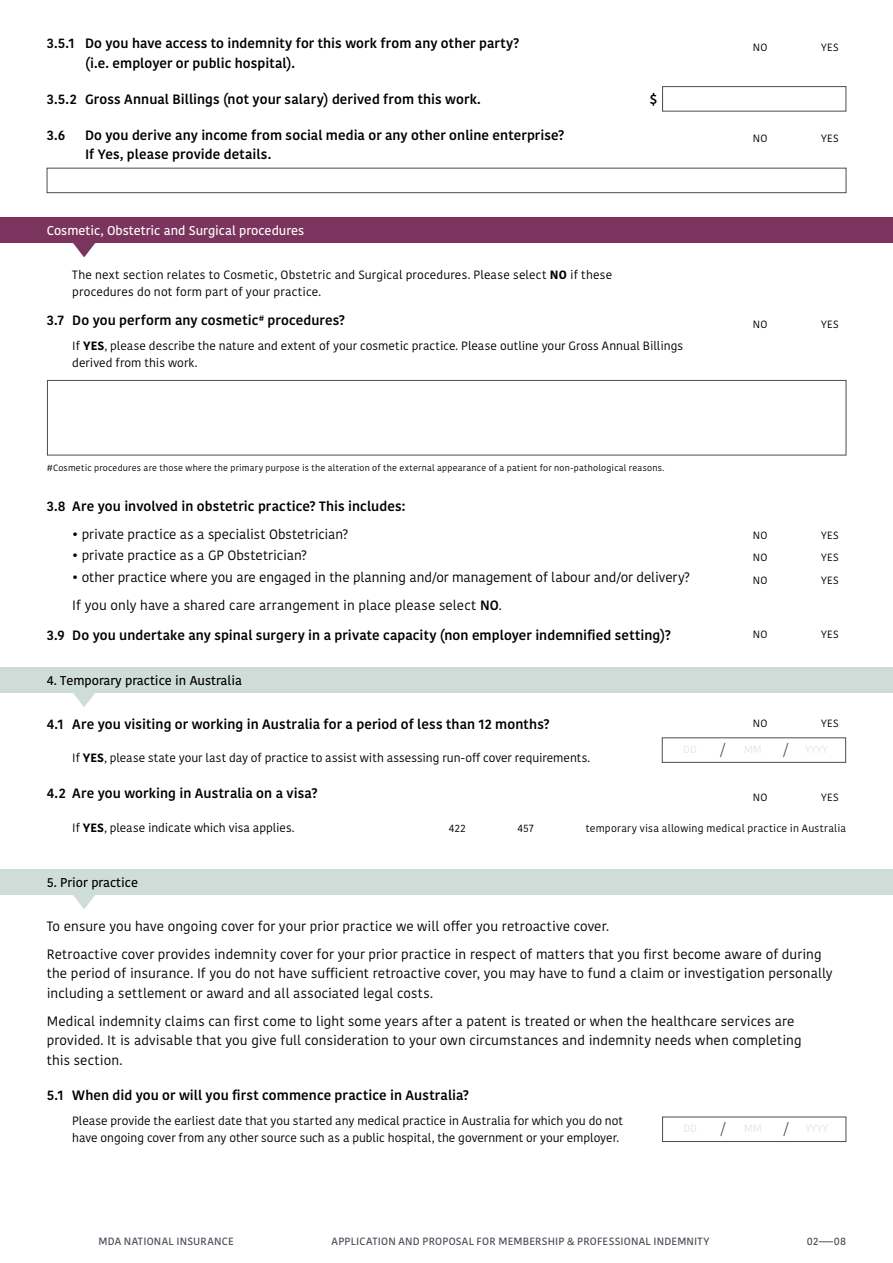
<style>
.page{position:relative;width:893px;height:1263px;background:#fff}
.page>*{position:absolute;margin:0;border:0;box-sizing:border-box;transform-origin:0 0}
.t1{font:300 16.5px "Kohinoor";color:#494c54}
.t2{font:13.5px/19.5px "Kohinoor";letter-spacing:.005em;color:#000}
.t3{font:500 13.5px/19.5px "Kohinoor";letter-spacing:.005em;color:#000}
.t4{font:600 12.75px "Kohinoor";color:#000}
.t5{font:600 12.75px "Kohinoor";color:#fff}
.t6{font:12px/16.5px "Kohinoor";color:#000}
.t7{font:10.5px "Kohinoor";letter-spacing:.02em;color:#000}
.t8{font:600 10.5px "Kohinoor";letter-spacing:.02em;color:#484c55}
.t9{font:10.5px "Kohinoor";color:#e4e5e6}
.t10{font:9px "Kohinoor";letter-spacing:.025em;color:#000}
.s1{font-weight:700}
.s2{font-weight:500}
</style>
<div class="page">
<svg style="left:72px;top:243px;width:24px;height:14px"></svg>
<div style="left:0;top:218px;width:893px;height:25px;background:#7b345d"></div>
<div style="left:662px;top:86px;width:184px;height:25px;border:1px solid #494c54"></div>
<div style="left:47px;top:168px;width:799px;height:25px;border:1px solid #494c54"></div>
<svg style="left:73px;top:693px;width:22px;height:14px"></svg>
<div style="left:0;top:668px;width:893px;height:25px;background:#cfddd8"></div>
<svg style="left:73px;top:895px;width:22px;height:14px"></svg>
<div style="left:0;top:870px;width:893px;height:25px;background:#cfddd8"></div>
<div style="left:47px;top:380px;width:799px;height:75px;border:1px solid #494c54"></div>
<div style="left:662px;top:1117px;width:184px;height:25px;border:1px solid #494c54"></div>
<div style="left:662px;top:737px;width:184px;height:26px;border:1px solid #494c54"></div>
<p class="t3" style="left:85px;top:34px;width:436px;text-indent:-38px">3.5.1 Do you have access to indemnity for this work from any other party? (i.e. employer or public hospital).</p>
<p class="t3" style="left:47px;top:90px;width:436px">3.5.2 Gross Annual Billings (not your salary) derived from this work.</p>
<p class="t3" style="left:650px;top:90px;width:9px">$</p>
<p class="t3" style="left:47px;top:126px;width:20px">3.6</p>
<p class="t3" style="left:85px;top:126px;width:481px">Do you derive any income from social media or any other online enterprise?<br>If Yes, please provide details.</p>
<p class="t5" style="left:47px;top:223px;width:259px">Cosmetic, Obstetric and Surgical procedures</p>
<p class="t6" style="left:72px;top:267px;width:541px">The next section relates to Cosmetic, Obstetric and Surgical procedures. Please select <span class="s1">NO</span> if these procedures do not form part of your practice.</p>
<p class="t3" style="left:47px;top:311px;width:300px">3.7 Do you perform any cosmetic<sup>#</sup> procedures?</p>
<p class="t6" style="left:72px;top:338px;width:612px">If <span class="s1">YES</span>, please describe the nature and extent of your cosmetic practice. Please outline your Gross Annual Billings derived from this work.</p>
<p class="t10" style="left:47px;top:462px;width:619px">#Cosmetic procedures are those where the primary purpose is the alteration of the external appearance of a patient for non-pathological reasons.</p>
<p class="t7" style="left:753px;top:41px;width:16px">NO</p>
<p class="t7" style="left:821px;top:41px;width:19px">YES</p>
<p class="t7" style="left:753px;top:132px;width:16px">NO</p>
<p class="t7" style="left:821px;top:132px;width:19px">YES</p>
<p class="t7" style="left:753px;top:317px;width:16px">NO</p>
<p class="t7" style="left:821px;top:317px;width:19px">YES</p>
<p class="t3" style="left:47px;top:497px;width:360px">3.8 Are you involved in obstetric practice? This includes:</p>
<p class="t2" style="left:72px;top:524px;width:278px">• private practice as a specialist Obstetrician?</p>
<p class="t2" style="left:72px;top:546px;width:236px">• private practice as a GP Obstetrician?</p>
<p class="t2" style="left:72px;top:563px;width:619px;line-height:28px">• other practice where you are engaged in the planning and/or management of labour and/or delivery?<br>If you only have a shared care arrangement in place please select <span class="s2">NO</span>.</p>
<p class="t3" style="left:47px;top:625px;width:626px">3.9 Do you undertake any spinal surgery in a private capacity (non employer indemnified setting)?</p>
<p class="t4" style="left:47px;top:673px;width:197px">4. Temporary practice in Australia</p>
<p class="t3" style="left:47px;top:714px;width:504px">4.1 Are you visiting or working in Australia for a period of less than 12 months?</p>
<p class="t6" style="left:72px;top:750px;width:519px">If <span class="s1">YES</span>, please state your last day of practice to assist with assessing run-off cover requirements.</p>
<p class="t3" style="left:47px;top:784px;width:272px">4.2 Are you working in Australia on a visa?</p>
<p class="t6" style="left:72px;top:819px;width:224px">If <span class="s1">YES</span>, please indicate which visa applies.</p>
<p class="t7" style="left:449px;top:821px;width:18px">422</p>
<p class="t7" style="left:517px;top:821px;width:18px">457</p>
<p class="t7" style="left:586px;top:821px;width:262px">temporary visa allowing medical practice in Australia</p>
<p class="t7" style="left:753px;top:528px;width:16px">NO</p>
<p class="t7" style="left:821px;top:528px;width:19px">YES</p>
<p class="t7" style="left:753px;top:551px;width:16px">NO</p>
<p class="t7" style="left:821px;top:551px;width:19px">YES</p>
<p class="t7" style="left:753px;top:573px;width:16px">NO</p>
<p class="t7" style="left:821px;top:573px;width:19px">YES</p>
<p class="t7" style="left:753px;top:628px;width:16px">NO</p>
<p class="t7" style="left:821px;top:628px;width:19px">YES</p>
<p class="t7" style="left:753px;top:716px;width:16px">NO</p>
<p class="t7" style="left:821px;top:716px;width:19px">YES</p>
<p class="t9" style="left:683px;top:742px;width:15px">DD</p>
<p class="t9" style="left:744px;top:742px;width:19px">MM</p>
<p class="t1" style="left:783px;top:739px;width:7px">/</p>
<p class="t1" style="left:720px;top:739px;width:7px">/</p>
<p class="t7" style="left:753px;top:790px;width:16px">NO</p>
<p class="t7" style="left:821px;top:790px;width:19px">YES</p>
<p class="t4" style="left:47px;top:875px;width:93px">5. Prior practice</p>
<p class="t2" style="left:47px;top:912px;width:776px;line-height:28px">To ensure you have ongoing cover for your prior practice we will offer you retroactive cover.<br>Retroactive cover provides indemnity cover for your prior practice in respect of matters that you first become aware of during</p>
<p class="t2" style="left:47px;top:964px;width:787px">the period of insurance. If you do not have sufficient retroactive cover, you may have to fund a claim or investigation personally including a settlement or award and all associated legal costs.</p>
<p class="t2" style="left:47px;top:1011px;width:756px">Medical indemnity claims can first come to light some years after a patent is treated or when the healthcare services are provided. It is advisable that you give full consideration to your own circumstances and indemnity needs when completing this section.</p>
<p class="t3" style="left:47px;top:1086px;width:424px">5.1 When did you or will you first commence practice in Australia?</p>
<p class="t6" style="left:72px;top:1113px;width:552px">Please provide the earliest date that you started any medical practice in Australia for which you do not have ongoing cover from any other source such as a public hospital, the government or your employer.</p>
<p class="t9" style="left:683px;top:1122px;width:15px">DD</p>
<p class="t9" style="left:744px;top:1122px;width:19px">MM</p>
<p class="t1" style="left:783px;top:1118px;width:7px">/</p>
<p class="t1" style="left:720px;top:1118px;width:7px">/</p>
<p class="t8" style="left:98px;top:1235px;width:137px">MDA NATIONAL INSURANCE</p>
<p class="t8" style="left:332px;top:1235px;width:379px">APPLICATION AND PROPOSAL FOR MEMBERSHIP &amp; PROFESSIONAL INDEMNITY</p>
<p class="t8" style="left:807px;top:1235px;width:41px">02——08</p>
</div>
